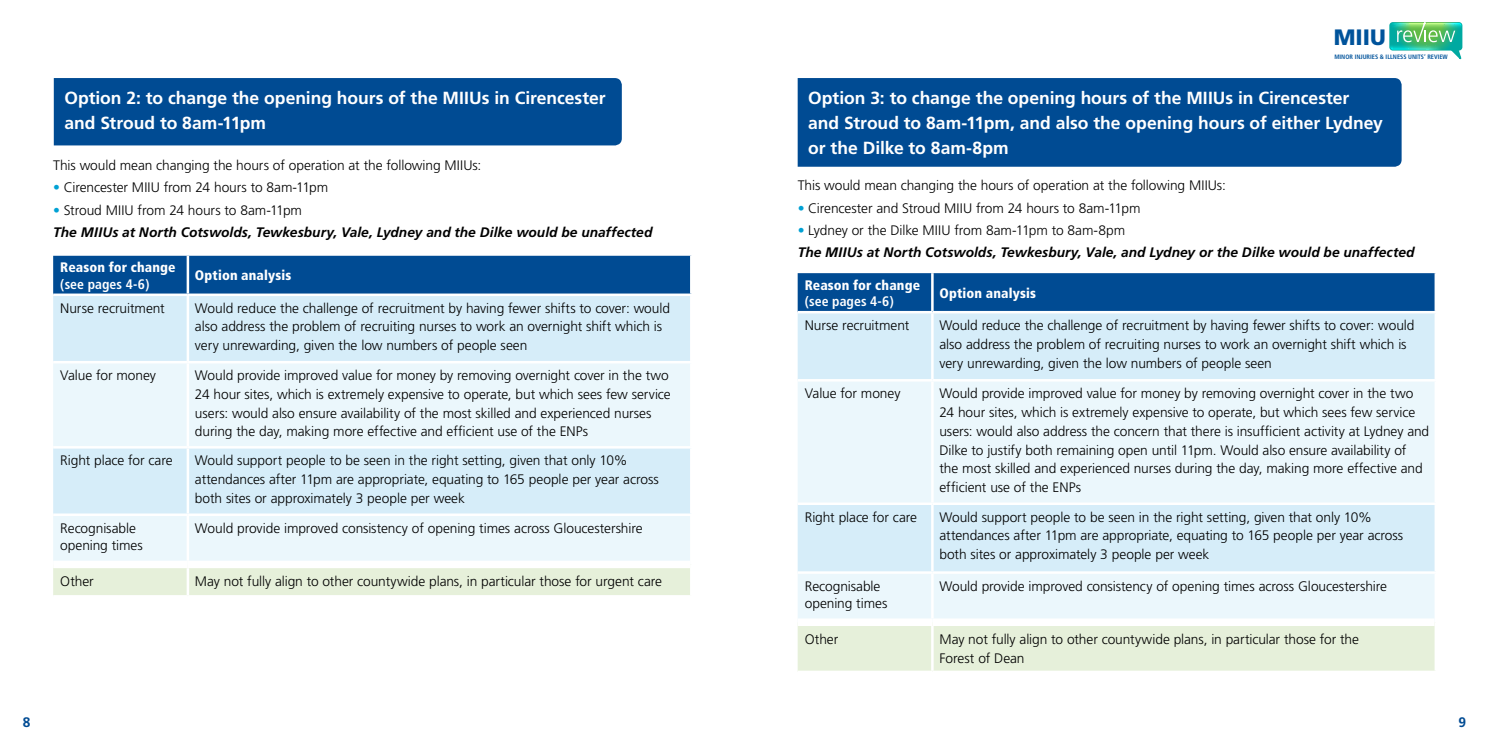
<style>
.page{position:relative;width:1489px;height:745px;background:#fff}
.page>*{position:absolute;margin:0;border:0;box-sizing:border-box;transform-origin:0 0}
.t1{font:900 22.25px "Frutiger";color:#00539b}
.t2{font:700 17.5px/25px "Frutiger";letter-spacing:-.005em;color:#fff}
.t3{font:300 13.75px/18.8px "Frutiger";letter-spacing:-.005em;color:#000}
.t4{font:italic 700 13.75px/22.2px "Frutiger";color:#000}
.t5{font:900 condensed 13.75px "Frutiger";letter-spacing:.01em;color:#fff}
.t6{font:700 condensed 13.75px "Frutiger";letter-spacing:.005em;color:#fff}
.t7{font:700 13.75px "Frutiger";color:#004b93}
.t8{font:700 condensed 6.38px "Frutiger";color:#00539b}
.s1{color:#00a1d4}
.s2{font-weight:300;font-style:normal;color:#00a1d4}
.s3{font-weight:300;font-style:normal}
</style>
<div class="page">
<svg style="left:1389px;top:22px;width:73px;height:38px"></svg>
<div style="left:797px;top:273px;width:637px;height:38px;background:#004b93"></div>
<div style="left:797px;top:313px;width:637px;height:66px;background:#d6edf9"></div>
<svg style="left:797px;top:382px;width:637px;height:236px;background:#e5f4fb"></svg>
<div style="left:797px;top:626px;width:637px;height:44px;background:#e6f0da"></div>
<hr style="left:931px;top:273px;width:2px;height:38px;background:#fff">
<hr style="left:797px;top:502px;width:135px;height:2px;background:#fff">
<hr style="left:932px;top:502px;width:504px;height:2px;background:#fff">
<hr style="left:797px;top:571px;width:135px;height:2px;background:#fff">
<hr style="left:932px;top:571px;width:504px;height:2px;background:#fff">
<hr style="left:931px;top:313px;width:2px;height:66px;background:#fff">
<hr style="left:931px;top:381px;width:2px;height:121px;background:#fff">
<hr style="left:931px;top:504px;width:2px;height:67px;background:#fff">
<hr style="left:931px;top:573px;width:2px;height:45px;background:#fff">
<hr style="left:931px;top:625px;width:2px;height:45px;background:#fff">
<div style="left:53px;top:255px;width:637px;height:38px;background:#004b93"></div>
<div style="left:53px;top:296px;width:637px;height:65px;background:#d6edf9"></div>
<svg style="left:53px;top:363px;width:637px;height:197px;background:#e4f3fb"></svg>
<div style="left:53px;top:568px;width:637px;height:26px;background:#e6f0da"></div>
<hr style="left:187px;top:255px;width:2px;height:38px;background:#fff">
<hr style="left:53px;top:446px;width:135px;height:2px;background:#fff">
<hr style="left:188px;top:446px;width:504px;height:2px;background:#fff">
<hr style="left:53px;top:513px;width:135px;height:2px;background:#fff">
<hr style="left:188px;top:513px;width:504px;height:2px;background:#fff">
<hr style="left:187px;top:296px;width:2px;height:65px;background:#fff">
<hr style="left:187px;top:363px;width:2px;height:83px;background:#fff">
<hr style="left:187px;top:448px;width:2px;height:65px;background:#fff">
<hr style="left:187px;top:515px;width:2px;height:45px;background:#fff">
<hr style="left:187px;top:567px;width:2px;height:27px;background:#fff">
<div style="left:54px;top:78px;width:567px;height:67px;background:#004b93"></div>
<div style="left:797px;top:78px;width:604px;height:89px;background:#004b93"></div>
<h1 class="t1" style="left:1333px;top:24px;width:53px">MIIU</h1>
<p class="t8" style="left:1334px;top:53px;width:115px">MINOR INJURIES &amp; ILLNESS UNITS’ REVIEW</p>
<p class="t2" style="left:64px;top:85px;width:542px">Option 2: to change the opening hours of the MIIUs in Cirencester and Stroud to 8am-11pm</p>
<p class="t2" style="left:808px;top:85px;width:576px">Option 3: to change the opening hours of the MIIUs in Cirencester and Stroud to 8am-11pm, and also the opening hours of either Lydney or the Dilke to 8am-8pm</p>
<p class="t3" style="left:797px;top:176px;width:429px">This would mean changing the hours of operation at the following MIIUs:</p>
<p class="t3" style="left:797px;top:198px;width:344px"><span class="s1">•</span> Cirencester and Stroud MIIU from 24 hours to 8am-11pm</p>
<p class="t4" style="left:797px;top:219px;width:618px"><span class="s2">•</span> <span class="s3">Lydney or the Dilke MIIU from 8am-11pm to 8am-8pm<br></span>The MIIUs at North Cotswolds, Tewkesbury, Vale, and Lydney or the Dilke would be unaffected</p>
<p class="t3" style="left:53px;top:156px;width:429px">This would mean changing the hours of operation at the following MIIUs:</p>
<p class="t3" style="left:53px;top:178px;width:276px"><span class="s1">•</span> Cirencester MIIU from 24 hours to 8am-11pm</p>
<p class="t4" style="left:53px;top:198px;width:600px"><span class="s2">•</span> <span class="s3">Stroud MIIU from 24 hours to 8am-11pm<br></span>The MIIUs at North Cotswolds, Tewkesbury, Vale, Lydney and the Dilke would be unaffected</p>
<p class="t5" style="left:60px;top:259px;width:117px">Reason for change</p>
<p class="t6" style="left:60px;top:275px;width:91px">(see pages 4-6)</p>
<p class="t5" style="left:195px;top:267px;width:98px">Option analysis</p>
<p class="t5" style="left:804px;top:276px;width:117px">Reason for change</p>
<p class="t6" style="left:804px;top:293px;width:91px">(see pages 4-6)</p>
<p class="t5" style="left:939px;top:284px;width:98px">Option analysis</p>
<p class="t3" style="left:60px;top:298px;width:106px">Nurse recruitment</p>
<p class="t3" style="left:195px;top:298px;width:476px">Would reduce the challenge of recruitment by having fewer shifts to cover: would also address the problem of recruiting nurses to work an overnight shift which is very unrewarding, given the low numbers of people seen</p>
<p class="t3" style="left:60px;top:365px;width:97px">Value for money</p>
<p class="t3" style="left:195px;top:365px;width:477px">Would provide improved value for money by removing overnight cover in the two 24 hour sites, which is extremely expensive to operate, but which sees few service users: would also ensure availability of the most skilled and experienced nurses during the day, making more effective and efficient use of the ENPs</p>
<p class="t3" style="left:60px;top:451px;width:114px">Right place for care</p>
<p class="t3" style="left:195px;top:451px;width:465px">Would support people to be seen in the right setting, given that only 10% attendances after 11pm are appropriate, equating to 165 people per year across both sites or approximately 3 people per week</p>
<p class="t3" style="left:60px;top:519px;width:84px;line-height:17.5px">Recognisable opening times</p>
<p class="t3" style="left:195px;top:518px;width:449px">Would provide improved consistency of opening times across Gloucestershire</p>
<p class="t3" style="left:60px;top:571px;width:35px">Other</p>
<p class="t3" style="left:195px;top:571px;width:468px">May not fully align to other countywide plans, in particular those for urgent care</p>
<p class="t3" style="left:804px;top:316px;width:106px">Nurse recruitment</p>
<p class="t3" style="left:939px;top:316px;width:476px">Would reduce the challenge of recruitment by having fewer shifts to cover: would also address the problem of recruiting nurses to work an overnight shift which is very unrewarding, given the low numbers of people seen</p>
<p class="t3" style="left:804px;top:384px;width:97px">Value for money</p>
<p class="t3" style="left:939px;top:384px;width:491px">Would provide improved value for money by removing overnight cover in the two 24 hour sites, which is extremely expensive to operate, but which sees few service users: would also address the concern that there is insufficient activity at Lydney and Dilke to justify both remaining open until 11pm. Would also ensure availability of<br>the most skilled and experienced nurses during the day, making more effective and efficient use of the ENPs</p>
<p class="t3" style="left:804px;top:507px;width:114px">Right place for care</p>
<p class="t3" style="left:939px;top:507px;width:465px">Would support people to be seen in the right setting, given that only 10% attendances after 11pm are appropriate, equating to 165 people per year across both sites or approximately 3 people per week</p>
<p class="t3" style="left:804px;top:576px;width:84px;line-height:17.5px">Recognisable opening times</p>
<p class="t3" style="left:939px;top:576px;width:449px">Would provide improved consistency of opening times across Gloucestershire</p>
<p class="t3" style="left:804px;top:629px;width:35px">Other</p>
<p class="t3" style="left:939px;top:629px;width:421px">May not fully align to other countywide plans, in particular those for the<br>Forest of Dean</p>
<p class="t7" style="left:23px;top:714px;width:9px">8</p>
<p class="t7" style="left:1458px;top:714px;width:9px">9</p>
</div>
